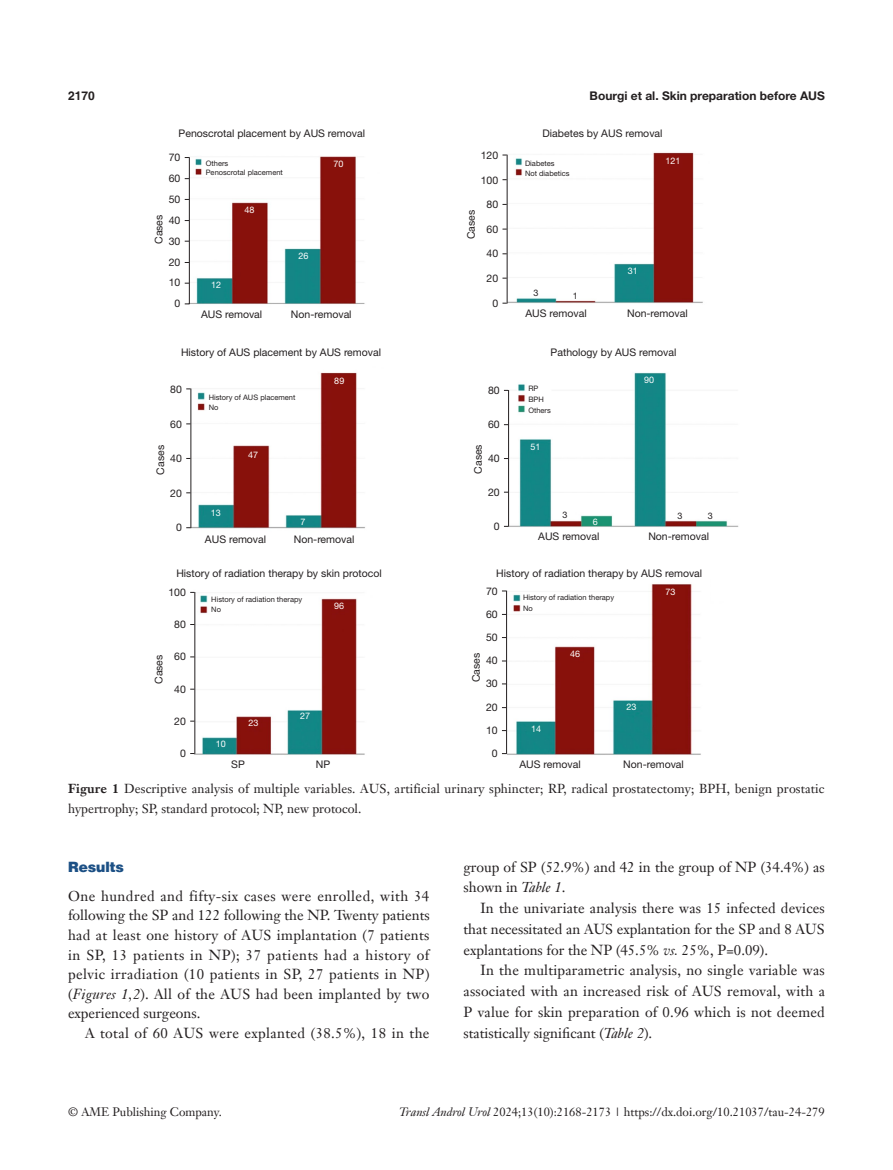
<style>
.page{position:relative;width:893px;height:1170px;background:#fff}
.page>*{position:absolute;margin:0;border:0;box-sizing:border-box;transform-origin:0 0}
.t1{font:14.25px/19.5px "Janson Text LT";color:#231f20;text-align:justify}
.t2{font:14.25px "Janson Text LT";letter-spacing:.025em;color:#231f20}
._1ji-zhengti{font:900 14.25px "Helvetica";color:#1c5085}
.t3{font:12.75px/19.5px "Janson Text LT";letter-spacing:.01em;color:#231f20}
.t4{font:12px "Janson Text LT";color:#231f20}
.t5{font:700 12px "Helvetica Neue LT Pro";color:#231f20}
.t6{font:700 12px "Helvetica";color:#231f20}
.t7{font:10.5px "Helvetica Neue LT Pro";color:#231f20}
.t8{font:9px "Helvetica Neue LT Pro";color:#fff}
.t9{font:9px "Helvetica Neue LT Pro";color:#231f20}
.t10{font:7.5px "Helvetica Neue LT Pro";color:#231f20}
.s1{font-weight:700}
.s2{font-style:italic}
</style>
<div class="page">
<img style="left:184px;top:152px;width:555px;height:603px">
<hr style="left:189px;top:157px;width:1px;height:147px;background:#231f20">
<hr style="left:506px;top:590px;width:1px;height:164px;background:#231f20">
<hr style="left:190px;top:388px;width:1px;height:140px;background:#231f20">
<hr style="left:508px;top:390px;width:1px;height:136px;background:#231f20">
<hr style="left:507px;top:155px;width:1px;height:148px;background:#231f20">
<hr style="left:194px;top:592px;width:1px;height:161px;background:#231f20">
<p class="t6" style="left:68px;top:88px;width:28px">2170</p>
<p class="t5" style="left:590px;top:88px;width:237px">Bourgi et al. Skin preparation before AUS</p>
<p class="t7" style="left:179px;top:126px;width:188px">Penoscrotal placement by AUS removal</p>
<p class="t7" style="left:543px;top:126px;width:121px">Diabetes by AUS removal</p>
<p class="t7" style="left:169px;top:151px;width:13px">70</p>
<p class="t7" style="left:169px;top:171px;width:13px">60</p>
<p class="t7" style="left:169px;top:192px;width:13px">50</p>
<p class="t7" style="left:169px;top:213px;width:13px">40</p>
<p class="t7" style="left:169px;top:234px;width:13px">30</p>
<p class="t7" style="left:169px;top:255px;width:13px">20</p>
<p class="t7" style="left:169px;top:276px;width:13px">10</p>
<p class="t7" style="left:175px;top:297px;width:7px">0</p>
<p class="t7" style="left:152px;top:244px;width:31px;rotate:-90deg">Cases</p>
<p class="t10" style="left:206px;top:159px;width:24px">Others</p>
<p class="t10" style="left:206px;top:168px;width:79px">Penoscrotal placement</p>
<p class="t8" style="left:245px;top:204px;width:12px">48</p>
<p class="t8" style="left:211px;top:279px;width:12px">12</p>
<p class="t8" style="left:298px;top:250px;width:12px">26</p>
<p class="t8" style="left:333px;top:158px;width:12px">70</p>
<p class="t7" style="left:481px;top:149px;width:19px">120</p>
<p class="t7" style="left:481px;top:173px;width:19px">100</p>
<p class="t7" style="left:487px;top:198px;width:13px">80</p>
<p class="t7" style="left:487px;top:222px;width:13px">60</p>
<p class="t7" style="left:487px;top:247px;width:13px">40</p>
<p class="t7" style="left:487px;top:272px;width:13px">20</p>
<p class="t7" style="left:492px;top:296px;width:7px">0</p>
<p class="t7" style="left:464px;top:239px;width:31px;rotate:-90deg">Cases</p>
<p class="t10" style="left:525px;top:159px;width:31px">Diabetes</p>
<p class="t10" style="left:525px;top:169px;width:46px">Not diabetics</p>
<p class="t9" style="left:534px;top:287px;width:7px">3</p>
<p class="t9" style="left:573px;top:290px;width:7px">1</p>
<p class="t8" style="left:666px;top:155px;width:17px">121</p>
<p class="t8" style="left:628px;top:265px;width:12px">31</p>
<p class="t7" style="left:201px;top:307px;width:63px">AUS removal</p>
<p class="t7" style="left:291px;top:307px;width:62px">Non-removal</p>
<p class="t7" style="left:525px;top:307px;width:63px">AUS removal</p>
<p class="t7" style="left:627px;top:307px;width:62px">Non-removal</p>
<p class="t7" style="left:181px;top:345px;width:202px">History of AUS placement by AUS removal</p>
<p class="t7" style="left:551px;top:345px;width:127px">Pathology by AUS removal</p>
<p class="t7" style="left:170px;top:383px;width:13px">80</p>
<p class="t7" style="left:170px;top:417px;width:13px">60</p>
<p class="t7" style="left:170px;top:452px;width:13px">40</p>
<p class="t7" style="left:170px;top:486px;width:13px">20</p>
<p class="t7" style="left:176px;top:520px;width:7px">0</p>
<p class="t7" style="left:154px;top:474px;width:31px;rotate:-90deg">Cases</p>
<p class="t10" style="left:209px;top:392px;width:88px">History of AUS placement</p>
<p class="t10" style="left:209px;top:403px;width:11px">No</p>
<p class="t8" style="left:211px;top:507px;width:12px">13</p>
<p class="t8" style="left:248px;top:449px;width:12px">47</p>
<p class="t8" style="left:300px;top:516px;width:7px">7</p>
<p class="t8" style="left:334px;top:375px;width:12px">89</p>
<p class="t7" style="left:205px;top:532px;width:63px">AUS removal</p>
<p class="t7" style="left:294px;top:532px;width:62px">Non-removal</p>
<p class="t7" style="left:488px;top:384px;width:13px">80</p>
<p class="t7" style="left:488px;top:418px;width:13px">60</p>
<p class="t7" style="left:488px;top:452px;width:13px">40</p>
<p class="t7" style="left:488px;top:485px;width:13px">20</p>
<p class="t7" style="left:494px;top:519px;width:7px">0</p>
<p class="t7" style="left:472px;top:473px;width:31px;rotate:-90deg">Cases</p>
<p class="t10" style="left:528px;top:383px;width:11px">RP</p>
<p class="t10" style="left:528px;top:394px;width:17px">BPH</p>
<p class="t10" style="left:528px;top:405px;width:24px">Others</p>
<p class="t8" style="left:530px;top:441px;width:12px">51</p>
<p class="t8" style="left:644px;top:374px;width:12px">90</p>
<p class="t9" style="left:562px;top:509px;width:7px">3</p>
<p class="t9" style="left:677px;top:510px;width:7px">3</p>
<p class="t9" style="left:708px;top:510px;width:7px">3</p>
<p class="t8" style="left:593px;top:516px;width:7px">6</p>
<p class="t7" style="left:538px;top:529px;width:63px">AUS removal</p>
<p class="t7" style="left:648px;top:529px;width:62px">Non-removal</p>
<p class="t7" style="left:176px;top:566px;width:207px">History of radiation therapy by skin protocol</p>
<p class="t7" style="left:496px;top:566px;width:207px">History of radiation therapy by AUS removal</p>
<p class="t7" style="left:168px;top:586px;width:19px">100</p>
<p class="t7" style="left:174px;top:618px;width:13px">80</p>
<p class="t7" style="left:174px;top:650px;width:13px">60</p>
<p class="t7" style="left:174px;top:682px;width:13px">40</p>
<p class="t7" style="left:174px;top:714px;width:13px">20</p>
<p class="t7" style="left:180px;top:746px;width:7px">0</p>
<p class="t7" style="left:152px;top:684px;width:31px;rotate:-90deg">Cases</p>
<p class="t10" style="left:211px;top:594px;width:92px">History of radiation therapy</p>
<p class="t10" style="left:211px;top:605px;width:11px">No</p>
<p class="t8" style="left:334px;top:600px;width:12px">96</p>
<p class="t8" style="left:216px;top:738px;width:12px">10</p>
<p class="t8" style="left:249px;top:716px;width:12px">23</p>
<p class="t8" style="left:300px;top:710px;width:12px">27</p>
<p class="t7" style="left:231px;top:758px;width:15px">SP</p>
<p class="t7" style="left:316px;top:758px;width:16px">NP</p>
<p class="t7" style="left:486px;top:584px;width:13px">70</p>
<p class="t7" style="left:486px;top:607px;width:13px">60</p>
<p class="t7" style="left:486px;top:631px;width:13px">50</p>
<p class="t7" style="left:486px;top:654px;width:13px">40</p>
<p class="t7" style="left:486px;top:677px;width:13px">30</p>
<p class="t7" style="left:486px;top:700px;width:13px">20</p>
<p class="t7" style="left:486px;top:723px;width:13px">10</p>
<p class="t7" style="left:492px;top:746px;width:7px">0</p>
<p class="t7" style="left:470px;top:682px;width:31px;rotate:-90deg">Cases</p>
<p class="t10" style="left:523px;top:593px;width:92px">History of radiation therapy</p>
<p class="t10" style="left:523px;top:603px;width:11px">No</p>
<p class="t8" style="left:570px;top:648px;width:12px">46</p>
<p class="t8" style="left:531px;top:723px;width:12px">14</p>
<p class="t8" style="left:626px;top:701px;width:12px">23</p>
<p class="t8" style="left:666px;top:586px;width:12px">73</p>
<p class="t7" style="left:519px;top:758px;width:63px">AUS removal</p>
<p class="t7" style="left:623px;top:758px;width:62px">Non-removal</p>
<p class="t3" style="left:68px;top:778px;width:758px"><span class="s1">Figure 1</span> Descriptive analysis of multiple variables. AUS, artificial urinary sphincter; RP, radical prostatectomy; BPH, benign prostatic hypertrophy; SP, standard protocol; NP, new protocol.</p>
<p class="_1ji-zhengti" style="left:68px;top:857px;width:58px">Results</p>
<p class="t1" style="left:68px;top:886px;width:363px">One hundred and fifty-six cases were enrolled, with 34 following the SP and 122 following the NP. Twenty patients had at least one history of AUS implantation (7 patients in SP, 13 patients in NP); 37 patients had a history of pelvic irradiation (10 patients in SP, 27 patients in NP) (<span class="s2">Figures 1,2</span>). All of the AUS had been implanted by two experienced surgeons.</p>
<p class="t2" style="left:85px;top:1023px;width:346px">A total of 60 AUS were explanted (38.5%), 18 in the</p>
<p class="t1" style="left:463px;top:856px;width:363px;line-height:20.7px">group of SP (52.9%) and 42 in the group of NP (34.4%) as shown in <span class="s2">Table 1</span>.</p>
<p class="t1" style="left:463px;top:897px;width:363px;line-height:20.7px;text-indent:17px">In the univariate analysis there was 15 infected devices that necessitated an AUS explantation for the SP and 8 AUS explantations for the NP (45.5% <span class="s2">vs.</span> 25%, P=0.09).</p>
<p class="t1" style="left:463px;top:959px;width:363px;line-height:20.7px;text-indent:17px">In the multiparametric analysis, no single variable was associated with an increased risk of AUS removal, with a P value for skin preparation of 0.96 which is not deemed statistically significant (<span class="s2">Table 2</span>).</p>
<p class="t4" style="left:68px;top:1104px;width:155px">© AME Publishing Company.</p>
<p class="t4" style="left:399px;top:1104px;width:427px"><span class="s2">Transl Androl Urol</span> 2024;13(10):2168-2173 | https://dx.doi.org/10.21037/tau-24-279</p>
</div>
